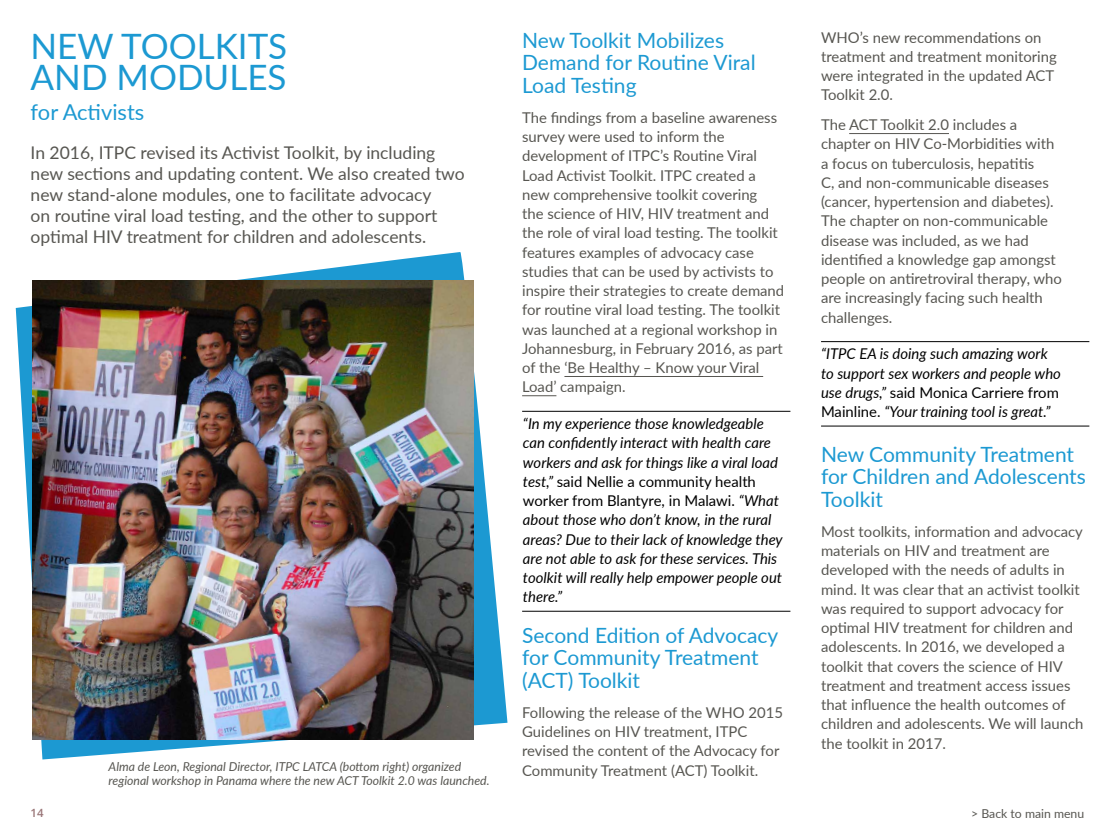
<style>
.page{position:relative;width:1120px;height:840px;background:#fff}
.page>*{position:absolute;margin:0;border:0;box-sizing:border-box;transform-origin:0 0}
.t1{font:35px "Lato";color:#1c99d2}
.t2{font:21.88px "Lato";color:#1c99d2}
.t3{font:21px/22.8px "Lato";color:#1c99d2}
.t4{font:17.5px/21px "Lato";color:#575651}
.t5{font:14.88px/19.2px "Lato";color:#575651}
.t6{font:italic 14.88px/19.2px "Lato";color:#000}
.t7{font:italic 12.25px/14px "Lato";color:#575651}
.t8{font:12.25px "Lato";color:#575651}
.t9{font:600 11.38px "Open Sans";color:#997577}
.s1{font-style:normal}
</style>
<div class="page">
<svg style="left:16px;top:252px;width:492px;height:508px"></svg>
<hr style="left:564px;top:376px;width:199px;height:1px;background:#575651">
<hr style="left:522px;top:395px;width:34px;height:1px;background:#575651">
<hr style="left:522px;top:411px;width:268px;height:1px;background:#000">
<hr style="left:522px;top:611px;width:268px;height:1px;background:#000">
<hr style="left:849px;top:133px;width:100px;height:1px;background:#575651">
<hr style="left:821px;top:341px;width:268px;height:1px;background:#000">
<hr style="left:821px;top:426px;width:268px;height:1px;background:#000">
<img style="left:32px;top:281px;width:442px;height:458px">
<h1 class="t1" style="left:31px;top:21px;width:46px">New</h1>
<h1 class="t1" style="left:121px;top:21px;width:112px">Too lkits</h1>
<h1 class="t1" style="left:31px;top:53px;width:21px">and</h1>
<h1 class="t1" style="left:117px;top:53px;width:149px">Modules</h1>
<h2 class="t2" style="left:31px;top:96px;width:115px">for Activists</h2>
<p class="t4" style="left:31px;top:141px;width:436px">In 2016, ITPC revised its Activist Toolkit, by including new sections and updating content. We also created two new stand-alone modules, one to facilitate advocacy<br>on routine viral load testing, and the other to support optimal HIV treatment for children and adolescents.</p>
<p class="t7" style="left:109px;top:759px;width:382px">Alma de Leon, Regional Director, ITPC LATCA (bottom right) organized regional workshop in Panama where the new ACT Toolkit 2.0 was launched.</p>
<h3 class="t3" style="left:522px;top:28px;width:235px">New Toolkit Mobilizes<br>Demand for Routine Viral<br>Load Testing</h3>
<p class="t5" style="left:522px;top:107px;width:264px">The findings from a baseline awareness survey were used to inform the development of ITPC’s Routine Viral Load Activist Toolkit. ITPC created a new comprehensive toolkit covering<br>the science of HIV, HIV treatment and the role of viral load testing. The toolkit features examples of advocacy case studies that can be used by activists to inspire their strategies to create demand for routine viral load testing. The toolkit was launched at a regional workshop in Johannesburg, in February 2016, as part of the ‘Be Healthy – Know your Viral Load’ campaign.</p>
<p class="t6" style="left:523px;top:413px;width:261px">“In my experience those knowledgeable can confidently interact with health care workers and ask for things like a viral load test,” <span class="s1">said Nellie a community health worker from Blantyre, in Malawi.</span> “What about those who don’t know, in the rural areas? Due to their lack of knowledge they are not able to ask for these services. This toolkit will really help empower people out there.”</p>
<h3 class="t3" style="left:522px;top:623px;width:258px">Second Edition of Advocacy for Community Treatment (ACT) Toolkit</h3>
<p class="t5" style="left:522px;top:702px;width:262px">Following the release of the WHO 2015<br>Guidelines on HIV treatment, ITPC revised the content of the Advocacy for Community Treatment (ACT) Toolkit.</p>
<p class="t5" style="left:821px;top:27px;width:237px">WHO’s new recommendations on treatment and treatment monitoring were integrated in the updated ACT<br>Toolkit 2.0.</p>
<p class="t5" style="left:821px;top:114px;width:242px">The ACT Toolkit 2.0 includes a chapter on HIV Co-Morbidities with a focus on tuberculosis, hepatitis<br>C, and non-communicable diseases (cancer, hypertension and diabetes).<br>The chapter on non-communicable disease was included, as we had identified a knowledge gap amongst people on antiretroviral therapy, who are increasingly facing such health challenges.</p>
<p class="t6" style="left:821px;top:344px;width:241px">“ITPC EA is doing such amazing work to support sex workers and people who use drugs,” <span class="s1">said Monica Carriere from Mainline.</span> “Your training tool is great.”</p>
<h3 class="t3" style="left:821px;top:442px;width:266px">New Community Treatment for Children and Adolescents<br>Toolkit</h3>
<p class="t5" style="left:821px;top:521px;width:264px">Most toolkits, information and advocacy materials on HIV and treatment are developed with the needs of adults in mind. It was clear that an activist toolkit was required to support advocacy for optimal HIV treatment for children and adolescents. In 2016, we developed a toolkit that covers the science of HIV treatment and treatment access issues that influence the health outcomes of children and adolescents. We will launch the toolkit in 2017.</p>
<p class="t9" style="left:31px;top:805px;width:14px">14</p>
<p class="t8" style="left:971px;top:805px;width:115px">&gt; Back to main menu</p>
</div>
